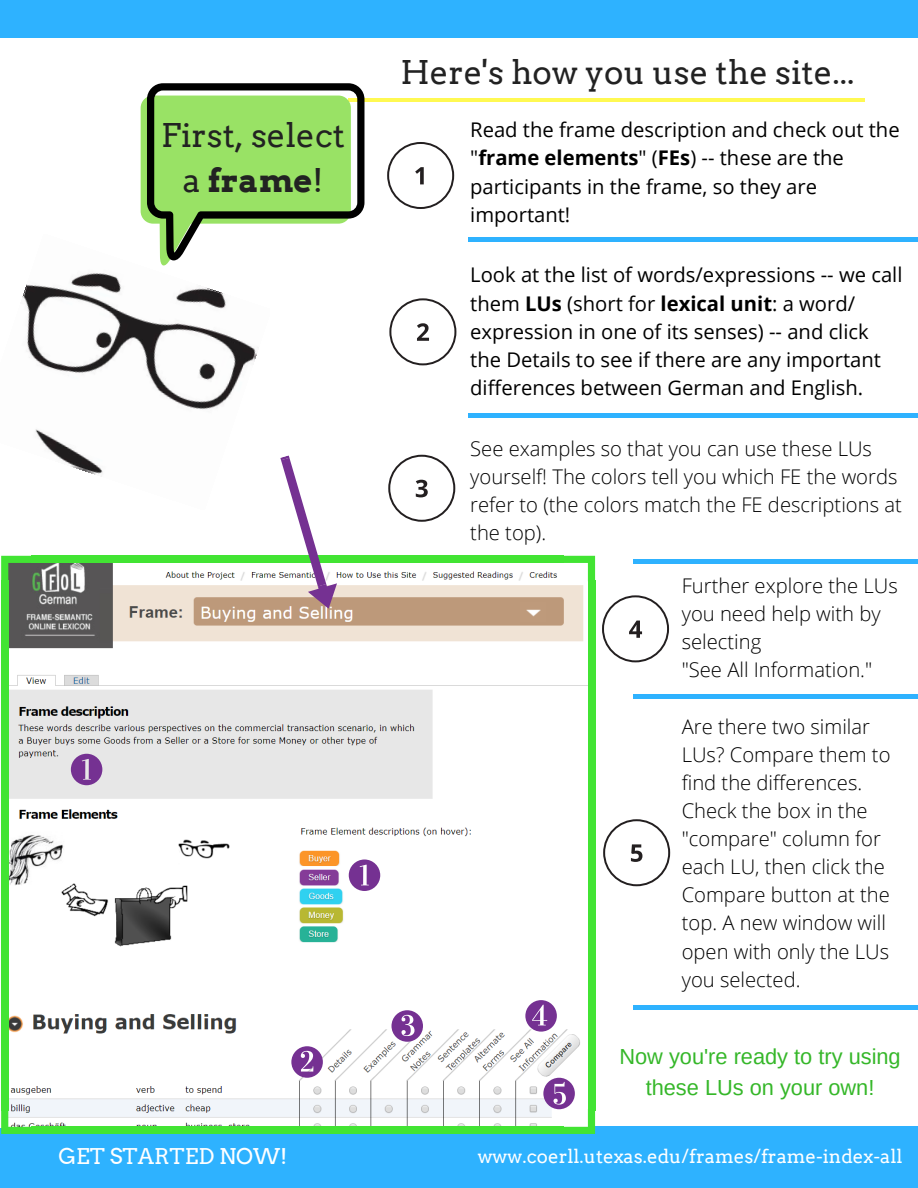
<style>
.page{position:relative;width:918px;height:1188px;background:#fff}
.page>*{position:absolute;margin:0;border:0;box-sizing:border-box;transform-origin:0 0}
.t1{font:32.7px/45px "Arvo";color:#222;text-align:center}
.t2{font:21.75px/30.3px "Arimo";color:#35b729;text-align:center}
.t3{font:21.75px "Arvo";color:#fff}
.t4{font:300 20.25px/28.2px "Open Sans";color:#000}
.t5{font:20.25px/28.2px "Open Sans";color:#000}
.t6{font:18.75px "Arvo";color:#fff}
.s1{font-weight:700}
</style>
<div class="page">
<div style="left:0;top:0;width:918px;height:37px;background:#2eb2ff"></div>
<hr style="left:349px;top:98px;width:516px;height:3px;background:#fff952">
<div style="left:468px;top:237px;width:450px;height:5px;background:#2eb2ff"></div>
<hr style="left:468px;top:413px;width:450px;height:4px;background:#2eb2ff">
<div style="left:633px;top:559px;width:285px;height:5px;background:#2eb2ff"></div>
<div style="left:633px;top:694px;width:285px;height:5px;background:#2eb2ff"></div>
<hr style="left:633px;top:1006px;width:285px;height:4px;background:#2eb2ff">
<div style="left:0;top:1126px;width:918px;height:62px;background:#2eb2ff"></div>
<svg style="left:141px;top:83px;width:223px;height:151px;background:#90c569"></svg>
<img style="left:22px;top:234px;width:235px;height:243px">
<svg style="left:387px;top:142px;width:67px;height:67px"></svg>
<svg style="left:389px;top:298px;width:67px;height:67px"></svg>
<svg style="left:388px;top:455px;width:67px;height:67px"></svg>
<img style="left:0;top:563px;width:587px;height:564px">
<svg style="left:1px;top:556px;width:31px;height:25px"></svg>
<div style="left:1px;top:580px;width:7px;height:530px;background:#42e433"></div>
<svg style="left:1px;top:1109px;width:31px;height:25px"></svg>
<div style="left:31px;top:1127px;width:533px;height:7px;background:#42e433"></div>
<div style="left:588px;top:580px;width:7px;height:530px;background:#42e433"></div>
<div style="left:31px;top:556px;width:533px;height:7px;background:#42e433"></div>
<svg style="left:562px;top:556px;width:33px;height:25px"></svg>
<svg style="left:71px;top:754px;width:31px;height:31px"></svg>
<svg style="left:349px;top:860px;width:31px;height:31px"></svg>
<svg style="left:291px;top:1046px;width:32px;height:32px"></svg>
<svg style="left:392px;top:1010px;width:31px;height:32px"></svg>
<svg style="left:602px;top:595px;width:67px;height:67px"></svg>
<svg style="left:525px;top:1000px;width:32px;height:32px"></svg>
<svg style="left:603px;top:819px;width:67px;height:67px"></svg>
<svg style="left:543px;top:1078px;width:52px;height:56px"></svg>
<svg style="left:280px;top:455px;width:63px;height:158px"></svg>
<h1 class="t1" style="left:161px;top:113px;width:185px">First, select a <span class="s1">frame</span>!</h1>
<h1 class="t1" style="left:400px;top:50px;width:455px">Here's how you use the site...</h1>
<p class="t5" style="left:470px;top:115px;width:431px">Read the frame description and check out the "<span class="s1">frame elements</span>" (<span class="s1">FEs</span>) -- these are the participants in the frame, so they are important!</p>
<p class="t5" style="left:470px;top:260px;width:434px">Look at the list of words/expressions -- we call them <span class="s1">LUs</span> (short for <span class="s1">lexical unit</span>: a word/ expression in one of its senses) -- and click the Details to see if there are any important differences between German and English.</p>
<p class="t4" style="left:470px;top:434px;width:433px">See examples so that you can use these LUs yourself! The colors tell you which FE the words refer to (the colors match the FE descriptions at the top).</p>
<p class="t4" style="left:682px;top:571px;width:218px">Further explore the LUs you need help with by selecting<br>"See All Information."</p>
<p class="t4" style="left:682px;top:712px;width:210px">Are there two similar<br>LUs? Compare them to find the differences.<br>Check the box in the "compare" column for each LU, then click the<br>Compare button at the top. A new window will open with only the LUs you selected.</p>
<p class="t2" style="left:619px;top:1042px;width:283px">Now you're ready to try using these LUs on your own!</p>
<p class="t3" style="left:58px;top:1143px;width:231px">GET STARTED NOW!</p>
<p class="t6" style="left:478px;top:1145px;width:426px">www.coerll.utexas.edu/frames/frame-index-all</p>
</div>
